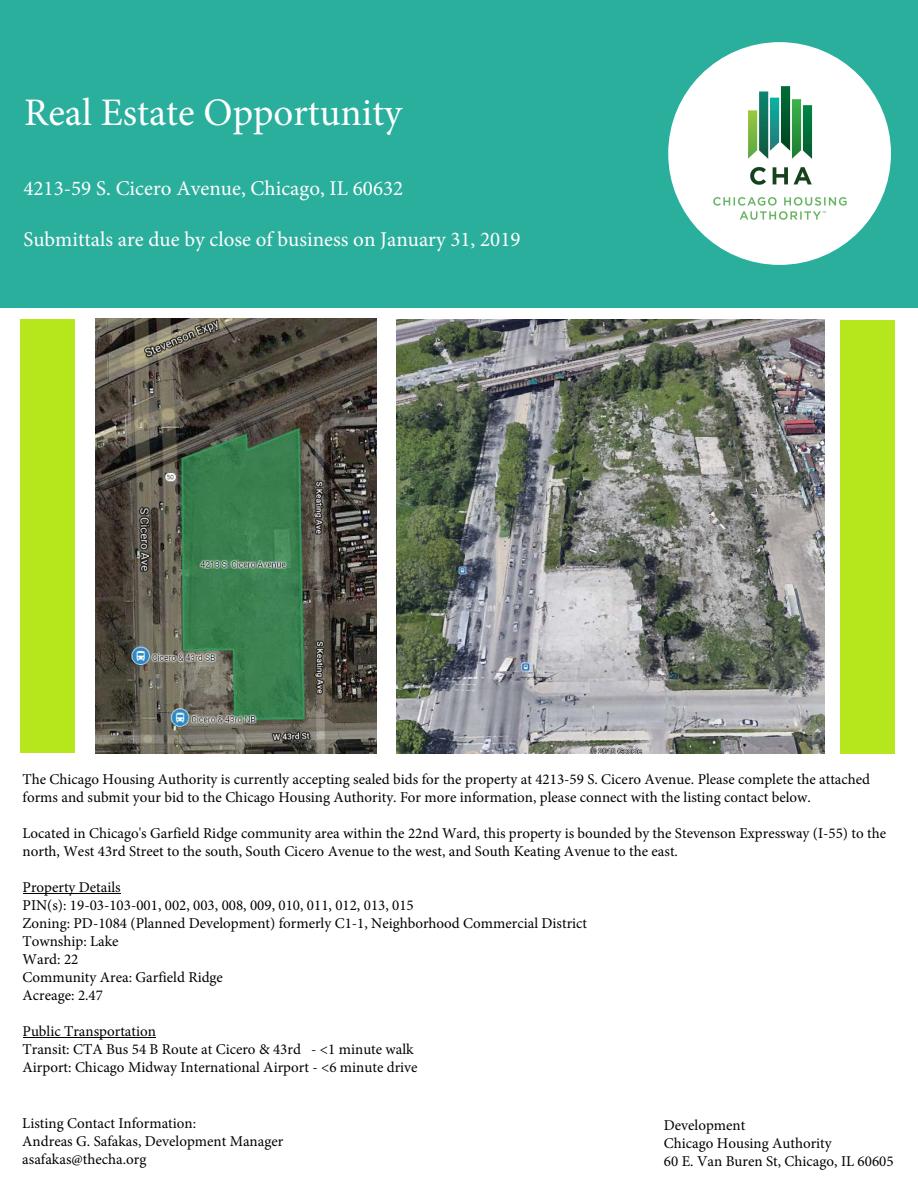
<style>
.page{position:relative;width:918px;height:1188px;background:#fff}
.page>*{position:absolute;margin:0;border:0;box-sizing:border-box;transform-origin:0 0}
.t1{font:39px "Minion Pro";color:#fff}
.t2{font:21px "Minion Pro";color:#fff}
.t3{font:15px/18px "Minion Pro";color:#000}
</style>
<div class="page">
<div style="left:0;top:0;width:918px;height:307px;background:#2baf9d"></div>
<div style="left:668px;top:42px;width:223px;height:223px;background:#fff;border-radius:50%"></div>
<hr style="left:23px;top:893px;width:97px;height:1px;background:#000">
<hr style="left:23px;top:1037px;width:133px;height:1px;background:#000">
<img style="left:713px;top:86px;width:134px;height:134px">
<img style="left:96px;top:319px;width:280px;height:435px">
<img style="left:397px;top:320px;width:428px;height:434px">
<div style="left:21px;top:319px;width:54px;height:434px;background:#b6e71c"></div>
<div style="left:840px;top:320px;width:54px;height:433px;background:#b6e71c"></div>
<h1 class="t1" style="left:24px;top:87px;width:379px">Real Estate Opportunity</h1>
<h2 class="t2" style="left:23px;top:174px;width:381px">4213-59 S. Cicero Avenue, Chicago, IL 60632</h2>
<h2 class="t2" style="left:23px;top:225px;width:499px">Submittals are due by close of business on January 31, 2019</h2>
<p class="t3" style="left:23px;top:770px;width:849px">The Chicago Housing Authority is currently accepting sealed bids for the property at 4213-59 S. Cicero Avenue. Please complete the attached forms and submit your bid to the Chicago Housing Authority. For more information, please connect with the listing contact below.</p>
<p class="t3" style="left:23px;top:824px;width:865px">Located in Chicago's Garfield Ridge community area within the 22nd Ward, this property is bounded by the Stevenson Expressway (I-55) to the north, West 43rd Street to the south, South Cicero Avenue to the west, and South Keating Avenue to the east.</p>
<p class="t3" style="left:23px;top:878px;width:566px">Property Details<br>PIN(s): 19-03-103-001, 002, 003, 008, 009, 010, 011, 012, 013, 015<br>Zoning: PD-1084 (Planned Development) formerly C1-1, Neighborhood Commercial District Township: Lake<br>Ward: 22<br>Community Area: Garfield Ridge<br>Acreage: 2.47</p>
<p class="t3" style="left:23px;top:1022px;width:397px">Public Transportation<br>Transit: CTA Bus 54 B Route at Cicero &amp; 43rd - &lt;1 minute walk<br>Airport: Chicago Midway International Airport - &lt;6 minute drive</p>
<p class="t3" style="left:22px;top:1115px;width:263px">Listing Contact Information:<br>Andreas G. Safakas, Development Manager asafakas@thecha.org</p>
<p class="t3" style="left:664px;top:1117px;width:231px">Development<br>Chicago Housing Authority<br>60 E. Van Buren St, Chicago, IL 60605</p>
</div>
